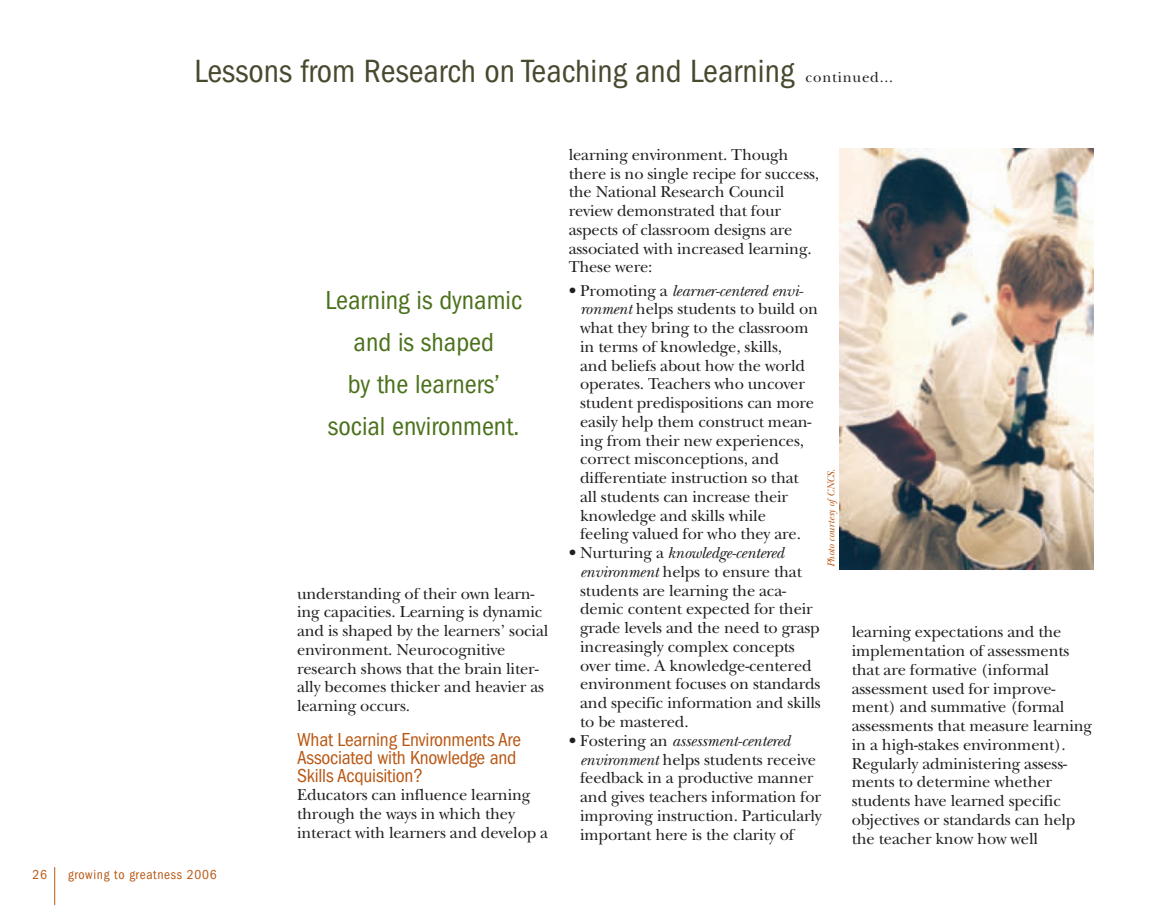
<style>
.page{position:relative;width:1175px;height:905px;background:#fff}
.page>*{position:absolute;margin:0;border:0;box-sizing:border-box;transform-origin:0 0}
.t1{font:condensed 33.3px "ITC Franklin Gothic Std";color:#494930}
.t2{font:condensed 27px/42px "ITC Franklin Gothic Std";color:#4b711c;text-align:center}
.t3{font:condensed 19.5px/18px "ITC Franklin Gothic Std";letter-spacing:-.01em;color:#b95814}
.t4{font:16.5px/18.8px "New Baskerville Std";letter-spacing:-.01em;color:#231f20}
.t5{font:condensed 13.5px "ITC Franklin Gothic Std";letter-spacing:.05em;color:#b95814}
.t6{font:italic 10.5px "New Baskerville Std";color:#b95814}
.s1{font-family:"New Baskerville Std";font-stretch:normal;font-size:15px;color:#231f20}
.s2{font-style:italic}
</style>
<div class="page">
<hr style="left:54px;top:867px;width:1px;height:37px;background:#b95814">
<img style="left:839px;top:148px;width:255px;height:421px">
<p class="t1" style="left:194px;top:59px;width:700px">Lessons from Research on Teaching and Learning <span class="s1">continued...</span></p>
<p class="t5" style="left:32px;top:869px;width:16px">26</p>
<p class="t5" style="left:68px;top:869px;width:150px">growing to greatness 2006</p>
<p class="t2" style="left:325px;top:282px;width:198px">Learning is dynamic and is shaped<br>by the learners’ social environment.</p>
<p class="t4" style="left:297px;top:585px;width:253px">understanding of their own learn&shy;ing capacities. Learning is dynamic and is shaped by the learners’ social environment. Neurocognitive research shows that the brain liter&shy;ally becomes thicker and heavier as learning occurs.</p>
<p class="t3" style="left:297px;top:732px;width:225px">What Learning Environments Are<br>Associated with Knowledge and<br>Skills Acquisition?</p>
<p class="t4" style="left:297px;top:787px;width:253px">Educators can influence learning through the ways in which they interact with learners and develop a</p>
<p class="t4" style="left:568px;top:147px;width:252px">learning environment. Though there is no single recipe for success, the National Research Council review demonstrated that four aspects of classroom designs are associated with increased learning.<br>These were:</p>
<p class="t4" style="left:580px;top:282px;width:239px;text-indent:-11px">• Promoting a <span class="s2">learner-centered envi&shy;ronment</span> helps students to build on what they bring to the classroom in terms of knowledge, skills,<br>and beliefs about how the world operates. Teachers who uncover student predispositions can more easily help them construct mean&shy;ing from their new experiences, correct misconceptions, and differentiate instruction so that all students can increase their knowledge and skills while feeling valued for who they are.</p>
<p class="t4" style="left:580px;top:545px;width:242px;text-indent:-11px">• Nurturing a <span class="s2">knowledge-centered environment</span> helps to ensure that students are learning the aca&shy;demic content expected for their grade levels and the need to grasp increasingly complex concepts over time. A knowledge-centered environment focuses on standards and specific information and skills to be mastered.</p>
<p class="t4" style="left:580px;top:732px;width:243px;text-indent:-11px">• Fostering an <span class="s2">assessment-centered environment</span> helps students receive feedback in a productive manner and gives teachers information for improving instruction. Particularly important here is the clarity of</p>
<p class="t6" style="left:826px;top:567px;width:100px;rotate:-90deg">Photo courtesy of CNCS.</p>
<p class="t4" style="left:851px;top:624px;width:242px">learning expectations and the implementation of assessments that are formative (informal assessment used for improve&shy;ment) and summative (formal assessments that measure learning in a high-stakes environment).<br>Regularly administering assess&shy;ments to determine whether students have learned specific objectives or standards can help the teacher know how well</p>
</div>
